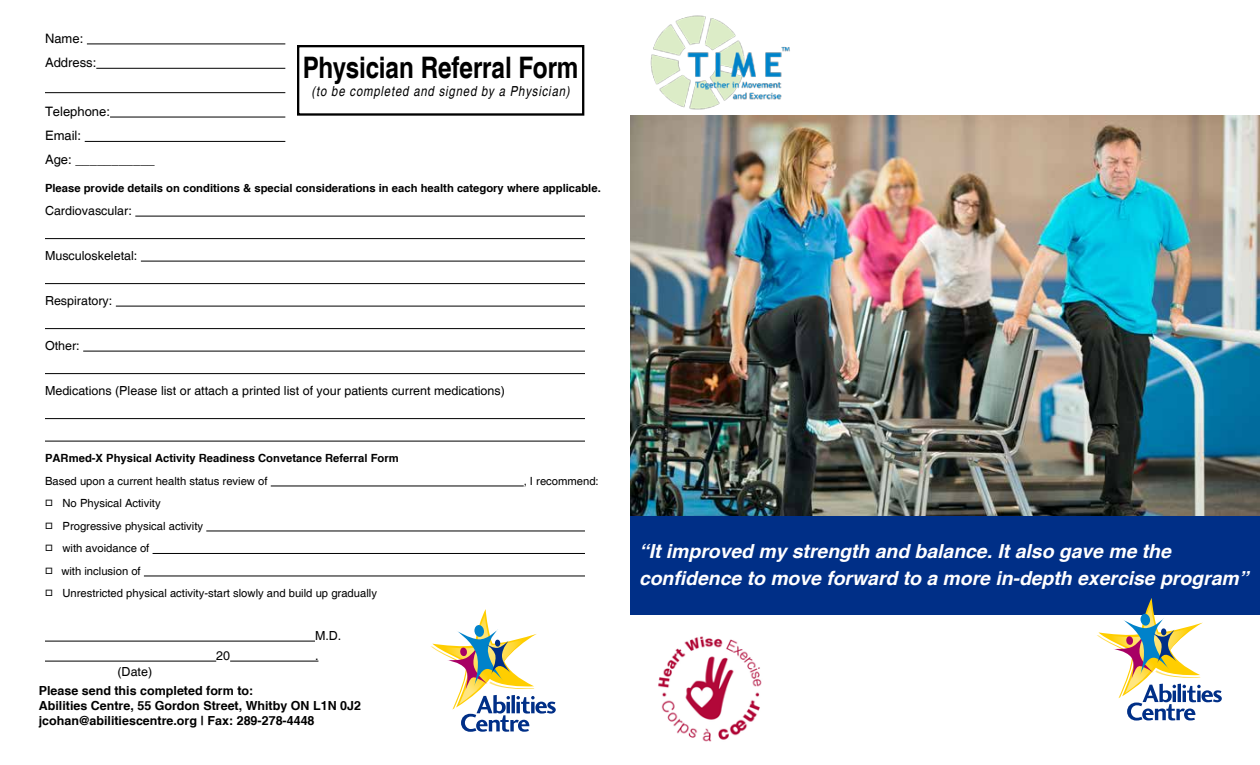
<style>
.page{position:relative;width:1260px;height:765px;background:#fff}
.page>*{position:absolute;margin:0;border:0;box-sizing:border-box;transform-origin:0 0}
.t1{font:700 condensed 29.62px "Helvetica";letter-spacing:-.005em;color:#000}
.t2{font:italic 700 19.38px/27.5px "Helvetica cyr";color:#fff}
.t3{font:italic condensed 13.88px "Helvetica";letter-spacing:.06em;color:#000}
.t4{font:13px/24.4px "Helvetica";color:#000}
.t5{font:12.5px "Helvetica";color:#000}
.t6{font:700 12.5px/15px "Helvetica cyr";color:#000}
.t7{font:11.25px "Helvetica";color:#000}
.t8{font:700 11.25px "Helvetica cyr";color:#000}
</style>
<div class="page">
<div style="left:631px;top:515px;width:629px;height:100px;background:#002f87"></div>
<svg style="left:1097px;top:598px;width:125px;height:123px"></svg>
<img style="left:652px;top:631px;width:114px;height:114px;border-radius:57px">
<img style="left:650px;top:15px;width:140px;height:95px">
<hr style="left:135px;top:216px;width:450px;height:1px;background:#000">
<hr style="left:45px;top:238px;width:540px;height:1px;background:#000">
<hr style="left:141px;top:261px;width:444px;height:1px;background:#000">
<hr style="left:45px;top:283px;width:540px;height:1px;background:#000">
<hr style="left:116px;top:306px;width:469px;height:1px;background:#000">
<hr style="left:45px;top:328px;width:540px;height:1px;background:#000">
<hr style="left:83px;top:351px;width:502px;height:1px;background:#000">
<hr style="left:45px;top:373px;width:540px;height:1px;background:#000">
<hr style="left:45px;top:418px;width:540px;height:1px;background:#000">
<hr style="left:45px;top:441px;width:540px;height:1px;background:#000">
<hr style="left:271px;top:486px;width:253px;height:1px;background:#000">
<hr style="left:206px;top:531px;width:379px;height:1px;background:#000">
<hr style="left:153px;top:553px;width:432px;height:1px;background:#000">
<hr style="left:144px;top:576px;width:441px;height:1px;background:#000">
<hr style="left:45px;top:641px;width:270px;height:1px;background:#000">
<hr style="left:45px;top:661px;width:171px;height:1px;background:#000">
<hr style="left:230px;top:661px;width:88px;height:1px;background:#000">
<svg style="left:430px;top:609px;width:126px;height:123px"></svg>
<div style="left:297px;top:45px;width:287px;height:71px;border:2px solid #000"></div>
<hr style="left:87px;top:44px;width:198px;height:1px;background:#000">
<hr style="left:96px;top:68px;width:189px;height:1px;background:#000">
<hr style="left:45px;top:92px;width:240px;height:1px;background:#000">
<hr style="left:110px;top:117px;width:175px;height:1px;background:#000">
<hr style="left:85px;top:141px;width:200px;height:1px;background:#000">
<img style="left:631px;top:115px;width:629px;height:400px">
<p class="t4" style="left:45px;top:26px;width:53px">Name:<br>Address:</p>
<p class="t4" style="left:45px;top:99px;width:111px">Telephone:<br>Email:<br>Age: ___________</p>
<h1 class="t1" style="left:303px;top:50px;width:277px">Physician Referral Form</h1>
<p class="t3" style="left:312px;top:83px;width:260px">(to be completed and signed by a Physician)</p>
<p class="t8" style="left:45px;top:182px;width:557px">Please provide details on conditions &amp; special considerations in each health category where applicable.</p>
<p class="t5" style="left:45px;top:203px;width:88px">Cardiovascular:</p>
<p class="t5" style="left:45px;top:248px;width:94px">Musculoskeletal:</p>
<p class="t5" style="left:45px;top:293px;width:69px">Respiratory:</p>
<p class="t5" style="left:45px;top:338px;width:36px">Other:</p>
<p class="t5" style="left:45px;top:383px;width:461px">Medications (Please list or attach a printed list of your patients current medications)</p>
<p class="t8" style="left:45px;top:452px;width:355px">PARmed-X Physical Activity Readiness Convetance Referral Form</p>
<p class="t7" style="left:45px;top:474px;width:224px">Based upon a current health status review of</p>
<p class="t7" style="left:524px;top:474px;width:77px">, I recommend:</p>
<p class="t7" style="left:45px;top:497px;width:117px">□ No Physical Activity</p>
<p class="t7" style="left:45px;top:519px;width:160px">□ Progressive physical activity</p>
<p class="t7" style="left:45px;top:542px;width:106px">□ with avoidance of</p>
<p class="t7" style="left:45px;top:564px;width:97px">□ with inclusion of</p>
<p class="t7" style="left:45px;top:587px;width:334px">□ Unrestricted physical activity-start slowly and build up gradually</p>
<p class="t5" style="left:315px;top:628px;width:28px">M.D.</p>
<p class="t5" style="left:216px;top:648px;width:15px">20</p>
<p class="t5" style="left:315px;top:648px;width:5px">.</p>
<p class="t5" style="left:118px;top:664px;width:36px">(Date)</p>
<p class="t6" style="left:39px;top:683px;width:324px">Please send this completed form to:<br>Abilities Centre, 55 Gordon Street, Whitby ON L1N 0J2 jcohan@abilitiescentre.org | Fax: 289-278-4448</p>
<h2 class="t2" style="left:639px;top:537px;width:611px">“It improved my strength and balance. It also gave me the confidence to move forward to a more in-depth exercise program”</h2>
</div>
